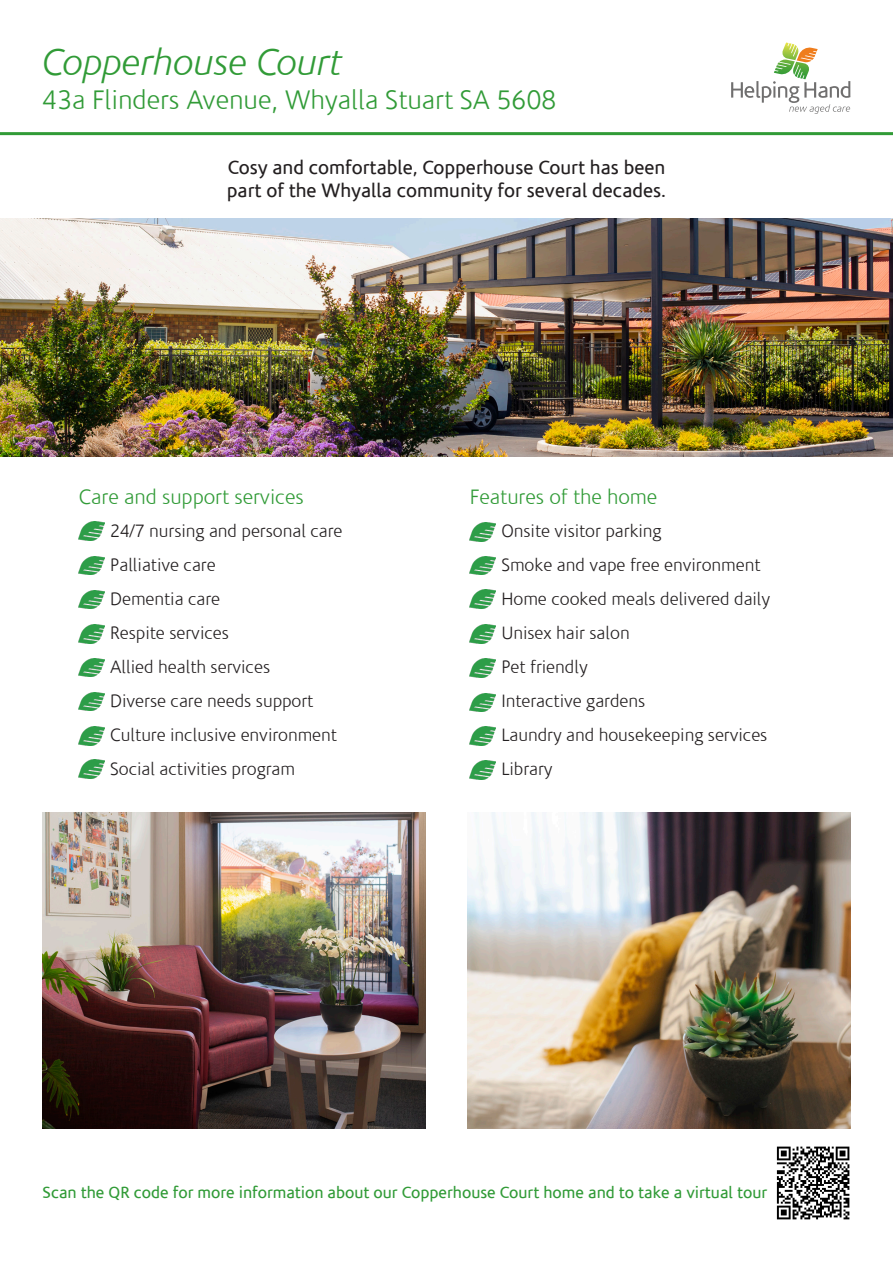
<style>
.page{position:relative;width:893px;height:1263px;background:#fff}
.page>*{position:absolute;margin:0;border:0;box-sizing:border-box;transform-origin:0 0}
.t1{font:italic 300 37.5px "Corisande";color:#319b37}
.t2{font:300 27px "Corisande";color:#319b37}
.t3{font:300 21px "Corisande";color:#319b37}
.t4{font:19.5px/23.4px "Corisande";color:#231f20}
.t5{font:300 18px "Corisande";color:#231f20}
.t6{font:16.5px "Corisande";color:#319b37}
</style>
<div class="page">
<svg style="left:731px;top:43px;width:119px;height:71px"></svg>
<hr style="left:0;top:132px;width:893px;height:3px;background:#319b37">
<img style="left:0;top:218px;width:893px;height:238px">
<img style="left:43px;top:812px;width:382px;height:316px">
<img style="left:468px;top:812px;width:382px;height:316px">
<img style="left:776px;top:1146px;width:74px;height:74px">
<img style="left:79px;top:522px;width:25px;height:18px">
<img style="left:79px;top:556px;width:25px;height:19px">
<img style="left:79px;top:590px;width:25px;height:19px">
<img style="left:79px;top:625px;width:25px;height:19px">
<img style="left:79px;top:658px;width:25px;height:19px">
<img style="left:79px;top:692px;width:25px;height:19px">
<img style="left:79px;top:727px;width:25px;height:19px">
<img style="left:79px;top:760px;width:25px;height:19px">
<img style="left:470px;top:522px;width:25px;height:19px">
<img style="left:470px;top:556px;width:25px;height:19px">
<img style="left:470px;top:590px;width:25px;height:19px">
<img style="left:470px;top:625px;width:25px;height:19px">
<img style="left:470px;top:659px;width:25px;height:18px">
<img style="left:470px;top:693px;width:25px;height:19px">
<img style="left:470px;top:727px;width:25px;height:18px">
<img style="left:470px;top:761px;width:25px;height:19px">
<p class="t1" style="left:43px;top:40px;width:301px">Copperhouse Court</p>
<p class="t2" style="left:43px;top:84px;width:515px">43a Flinders Avenue, Whyalla Stuart SA 5608</p>
<p class="t4" style="left:227px;top:156px;width:441px">Cosy and comfortable, Copperhouse Court has been part of the Whyalla community for several decades.</p>
<p class="t3" style="left:79px;top:484px;width:227px">Care and support services</p>
<p class="t3" style="left:470px;top:484px;width:189px">Features of the home</p>
<p class="t5" style="left:110px;top:520px;width:234px">24/7 nursing and personal care</p>
<p class="t5" style="left:110px;top:554px;width:107px">Palliative care</p>
<p class="t5" style="left:110px;top:588px;width:112px">Dementia care</p>
<p class="t5" style="left:110px;top:622px;width:120px">Respite services</p>
<p class="t5" style="left:110px;top:656px;width:161px">Allied health services</p>
<p class="t5" style="left:110px;top:690px;width:205px">Diverse care needs support</p>
<p class="t5" style="left:110px;top:724px;width:228px">Culture inclusive environment</p>
<p class="t5" style="left:110px;top:758px;width:186px">Social activities program</p>
<p class="t5" style="left:501px;top:520px;width:162px">Onsite visitor parking</p>
<p class="t5" style="left:501px;top:554px;width:261px">Smoke and vape free environment</p>
<p class="t5" style="left:501px;top:588px;width:270px">Home cooked meals delivered daily</p>
<p class="t5" style="left:501px;top:622px;width:130px">Unisex hair salon</p>
<p class="t5" style="left:501px;top:656px;width:88px">Pet friendly</p>
<p class="t5" style="left:501px;top:690px;width:145px">Interactive gardens</p>
<p class="t5" style="left:501px;top:724px;width:268px">Laundry and housekeeping services</p>
<p class="t5" style="left:501px;top:758px;width:53px">Library</p>
<p class="t6" style="left:43px;top:1182px;width:726px">Scan the QR code for more information about our Copperhouse Court home and to take a virtual tour</p>
</div>
